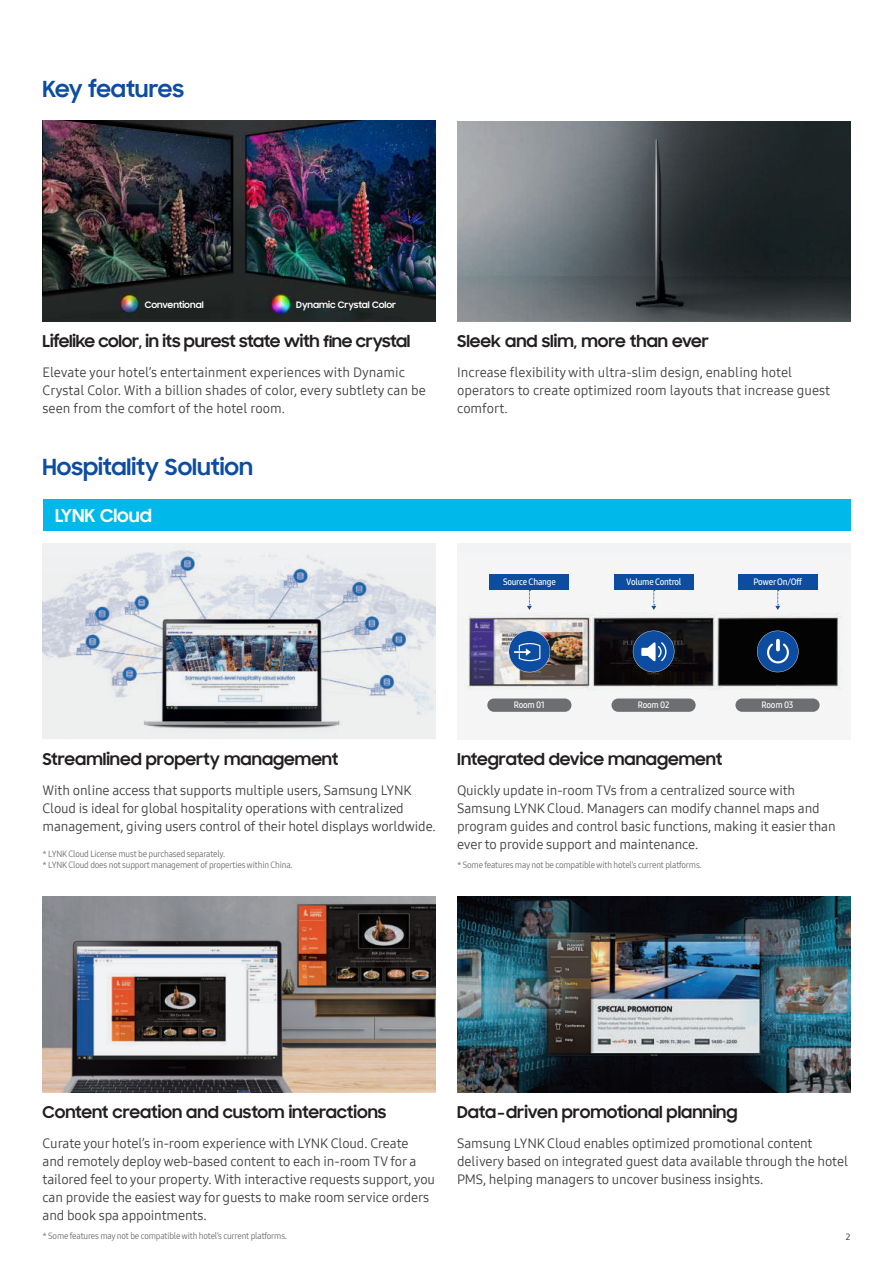
<style>
.page{position:relative;width:893px;height:1263px;background:#fff}
.page>*{position:absolute;margin:0;border:0;box-sizing:border-box;transform-origin:0 0}
.t1{font:700 22.5px "Samsung Sharp Sans";color:#0d4da1}
.t2{font:700 18px "Samsung Sharp Sans";color:#fff}
.t3{font:700 16.5px "Samsung Sharp Sans";color:#231f20}
.t4{font:700 16.5px "Samsung Sharp Sans";letter-spacing:-.02em;color:#231f20}
.t5{font:13.5px/18px "Samsung One 400";letter-spacing:-.01em;color:#3e3e3f}
.t6{font:9px/10.5px "Samsung One 400 C";letter-spacing:-.02em;color:#6d6e71}
.t7{font:9px "Samsung One 600 C";letter-spacing:-.02em;color:#fff}
.t8{font:700 9px "Samsung Sharp Sans";color:#fff}
.t9{font:9px "Samsung One 400";color:#231f20}
</style>
<div class="page">
<div style="left:43px;top:499px;width:807px;height:32px;background:#00b9ea"></div>
<img style="left:457px;top:896px;width:393px;height:196px">
<img style="left:43px;top:896px;width:393px;height:196px">
<img style="left:43px;top:544px;width:393px;height:195px">
<div style="left:457px;top:544px;width:393px;height:195px;background:#f2f3f4"></div>
<img style="left:467px;top:589px;width:374px;height:123px">
<div style="left:487px;top:698px;width:84px;height:14px;background:#6d6e71;border-radius:7px"></div>
<div style="left:611px;top:698px;width:85px;height:14px;background:#6d6e71;border-radius:7px"></div>
<div style="left:735px;top:698px;width:85px;height:14px;background:#6d6e71;border-radius:7px"></div>
<div style="left:489px;top:574px;width:80px;height:15px;background:#0d4da1"></div>
<div style="left:614px;top:574px;width:80px;height:15px;background:#0d4da1"></div>
<div style="left:738px;top:574px;width:80px;height:15px;background:#0d4da1"></div>
<svg style="left:527px;top:590px;width:5px;height:20px"></svg>
<svg style="left:651px;top:590px;width:5px;height:20px"></svg>
<svg style="left:775px;top:590px;width:5px;height:20px"></svg>
<svg style="left:509px;top:631px;width:41px;height:41px;background:#416ba5"></svg>
<svg style="left:633px;top:631px;width:41px;height:41px;background:#325b92"></svg>
<svg style="left:757px;top:631px;width:41px;height:41px;background:#27528c"></svg>
<img style="left:43px;top:121px;width:393px;height:201px">
<img style="left:43px;top:121px;width:188px;height:171px">
<img style="left:457px;top:121px;width:393px;height:200px">
<h1 class="t1" style="left:43px;top:79px;width:143px">Key features</h1>
<p class="t8" style="left:145px;top:301px;width:60px">Conventional</p>
<p class="t8" style="left:296px;top:301px;width:101px">Dynamic Crystal Color</p>
<p class="t4" style="left:43px;top:329px;width:369px">Lifelike color, in its purest state with fine crystal</p>
<p class="t5" style="left:43px;top:363px;width:385px">Elevate your hotel’s entertainment experiences with Dynamic<br>Crystal Color. With a billion shades of color, every subtlety can be seen from the comfort of the hotel room.</p>
<h1 class="t1" style="left:43px;top:456px;width:212px">Hospitality Solution</h1>
<h2 class="t2" style="left:55px;top:507px;width:98px">LYNK Cloud</h2>
<p class="t3" style="left:457px;top:334px;width:253px">Sleek and slim, more than ever</p>
<p class="t5" style="left:457px;top:363px;width:375px">Increase flexibility with ultra-slim design, enabling hotel operators to create optimized room layouts that increase guest comfort.</p>
<p class="t7" style="left:503px;top:578px;width:54px">Source Change</p>
<p class="t7" style="left:626px;top:578px;width:57px">Volume Control</p>
<p class="t7" style="left:754px;top:578px;width:50px">Power On/Off</p>
<p class="t3" style="left:43px;top:752px;width:297px">Streamlined property management</p>
<p class="t5" style="left:43px;top:781px;width:395px">With online access that supports multiple users, Samsung LYNK<br>Cloud is ideal for global hospitality operations with centralized management, giving users control of their hotel displays worldwide.</p>
<p class="t6" style="left:43px;top:849px;width:252px">* LYNK Cloud License must be purchased separately.<br>* LYNK Cloud does not support management of properties within China.</p>
<p class="t7" style="left:514px;top:701px;width:33px">Room 01</p>
<p class="t7" style="left:638px;top:701px;width:33px">Room 02</p>
<p class="t7" style="left:762px;top:701px;width:33px">Room 03</p>
<p class="t3" style="left:457px;top:752px;width:267px">Integrated device management</p>
<p class="t5" style="left:457px;top:781px;width:380px">Quickly update in-room TVs from a centralized source with Samsung LYNK Cloud. Managers can modify channel maps and program guides and control basic functions, making it easier than ever to provide support and maintenance.</p>
<p class="t6" style="left:457px;top:859px;width:246px">* Some features may not be compatible with hotel’s current platforms.</p>
<p class="t3" style="left:43px;top:1105px;width:345px">Content creation and custom interactions</p>
<p class="t3" style="left:457px;top:1105px;width:282px">Data-driven promotional planning</p>
<p class="t5" style="left:43px;top:1134px;width:394px">Curate your hotel’s in-room experience with LYNK Cloud. Create<br>and remotely deploy web-based content to each in-room TV for a tailored feel to your property. With interactive requests support, you can provide the easiest way for guests to make room service orders and book spa appointments.</p>
<p class="t5" style="left:457px;top:1134px;width:392px">Samsung LYNK Cloud enables optimized promotional content delivery based on integrated guest data available through the hotel<br>PMS, helping managers to uncover business insights.</p>
<p class="t6" style="left:43px;top:1230px;width:246px">* Some features may not be compatible with hotel’s current platforms.</p>
<p class="t9" style="left:846px;top:1233px;width:6px">2</p>
</div>
